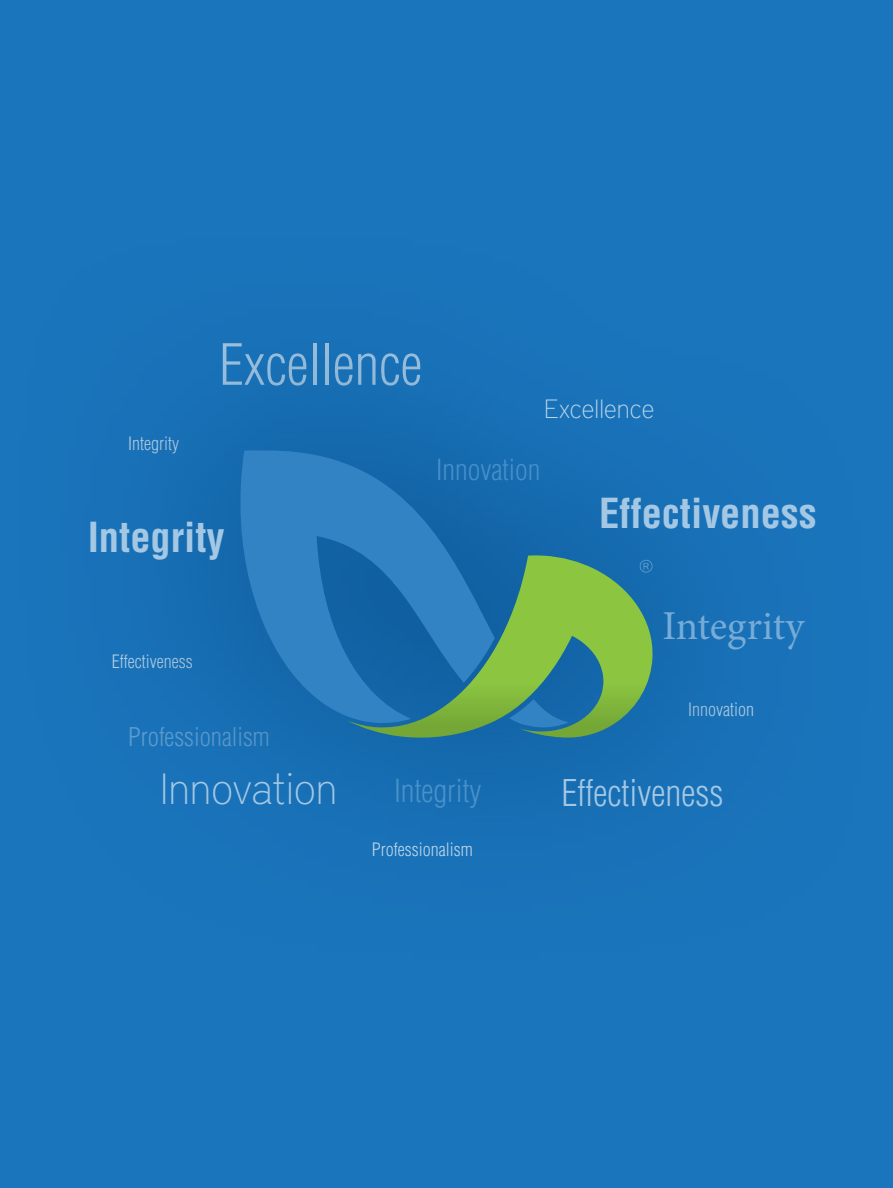
<style>
.page{position:relative;width:893px;height:1188px;background:#1b75bc}
.page>*{position:absolute;margin:0;border:0;box-sizing:border-box;transform-origin:0 0}
.t1{font:300 condensed 55.35px "Helvetica LT Std";color:#a4c8e4}
.t2{font:100 43.5px "District Pro";color:#a4c8e4}
.t3{font:41.1px "Minion Pro";letter-spacing:-.005em;color:#76acd7}
.t4{font:700 condensed 40.35px "Helvetica LT Std";color:#a4c8e4}
.t5{font:300 condensed 36px "Helvetica LT Std";color:#a4c8e4}
.t6{font:300 condensed 30.9px "Helvetica LT Std";color:#4991c9}
.t7{font:300 condensed 28.5px "Helvetica LT Std";color:#478fc9}
.t8{font:100 26.25px "District Pro";color:#bbd6eb}
.t9{font:300 condensed 25.2px "Helvetica LT Std";color:#62a0d1}
.t10{font:300 condensed 18px "Helvetica LT Std";color:#bbd6eb}
</style>
<div class="page">
<div style="left:19px;top:233px;width:849px;height:726px;background:#1a73ba"></div>
<svg style="left:237px;top:450px;width:258px;height:274px;fill:#3283c3"></svg>
<svg style="left:347px;top:555px;width:307px;height:184px;background:#438b85"></svg>
<svg style="left:640px;top:560px;width:12px;height:13px"></svg>
<p class="t10" style="left:128px;top:433px;width:52px">Integrity</p>
<h1 class="t1" style="left:219px;top:330px;width:205px">Excellence</h1>
<h3 class="t4" style="left:88px;top:512px;width:138px">Integrity</h3>
<h3 class="t8" style="left:544px;top:390px;width:112px">Excellence</h3>
<h3 class="t7" style="left:436px;top:452px;width:106px">Innovation</h3>
<h3 class="t4" style="left:599px;top:488px;width:219px">Effectiveness</h3>
<p class="t10" style="left:112px;top:650px;width:82px">Effectiveness</p>
<h3 class="t9" style="left:128px;top:721px;width:143px">Professionalism</h3>
<h3 class="t3" style="left:663px;top:599px;width:143px">Integrity</h3>
<p class="t10" style="left:688px;top:699px;width:67px">Innovation</p>
<h2 class="t2" style="left:160px;top:757px;width:179px">Innovation</h2>
<h3 class="t6" style="left:394px;top:772px;width:89px">Integrity</h3>
<p class="t10" style="left:372px;top:838px;width:102px">Professionalism</p>
<h3 class="t5" style="left:561px;top:770px;width:163px">Effectiveness</h3>
</div>
